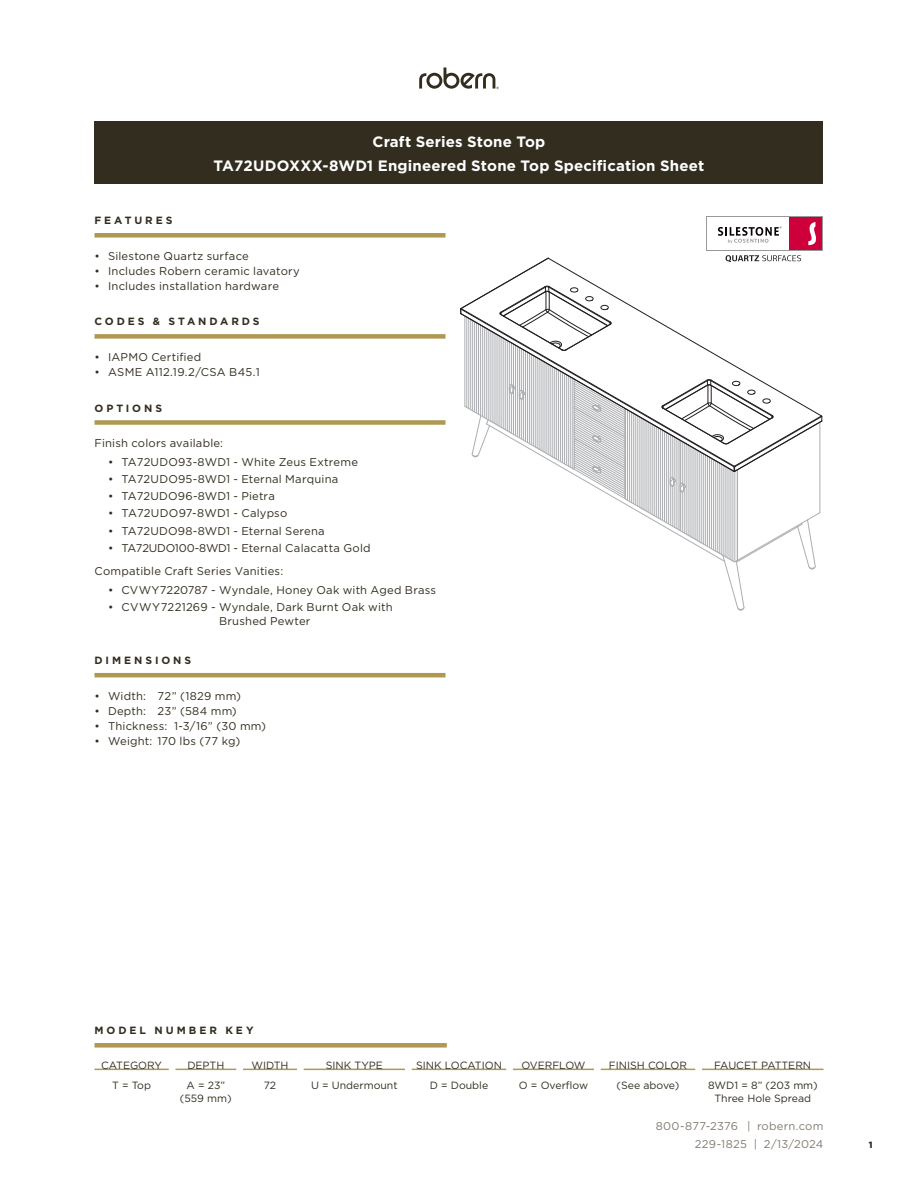
<style>
.page{position:relative;width:918px;height:1188px;background:#fff}
.page>*{position:absolute;margin:0;border:0;box-sizing:border-box;transform-origin:0 0}
.Icon_5_5{font:700 15px "Gotham";letter-spacing:.01em;color:#fff}
.bullets{font:11.25px/13.5px "Gotham";letter-spacing:.02em;color:#322d1f}
.footer_CTA{font:11.25px "Gotham";letter-spacing:.02em;color:#837c71}
.t1{font:10.5px/13.5px "Gotham";color:#322d1f;text-align:center}
.Headline{font:700 10.5px "Gotham";letter-spacing:.28em;color:#322d1f}
.page_number{font:900 9px "Gotham";color:#322d1f}
</style>
<div class="page">
<div style="left:94px;top:122px;width:730px;height:62px;background:#322d1f"></div>
<div style="left:94px;top:1043px;width:353px;height:5px;background:#ae9852"></div>
<hr style="left:94px;top:1069px;width:75px;height:1px;background:#ae9852">
<hr style="left:176px;top:1069px;width:60px;height:1px;background:#ae9852">
<hr style="left:243px;top:1069px;width:54px;height:1px;background:#ae9852">
<hr style="left:304px;top:1069px;width:101px;height:1px;background:#ae9852">
<hr style="left:412px;top:1069px;width:94px;height:1px;background:#ae9852">
<hr style="left:513px;top:1069px;width:81px;height:1px;background:#ae9852">
<hr style="left:601px;top:1069px;width:94px;height:1px;background:#ae9852">
<hr style="left:702px;top:1069px;width:122px;height:1px;background:#ae9852">
<div style="left:94px;top:233px;width:352px;height:5px;background:#ae9852"></div>
<div style="left:94px;top:420px;width:352px;height:5px;background:#ae9852"></div>
<hr style="left:94px;top:673px;width:352px;height:4px;background:#ae9852">
<div style="left:706px;top:217px;width:117px;height:34px;background:#ce003c"></div>
<div style="left:707px;top:218px;width:114px;height:32px;background:#fff"></div>
<div style="left:789px;top:218px;width:32px;height:32px;background:#ce003c"></div>
<svg style="left:808px;top:222px;width:9px;height:23px"></svg>
<svg style="left:718px;top:227px;width:64px;height:16px"></svg>
<svg style="left:460px;top:255px;width:363px;height:355px"></svg>
<svg style="left:419px;top:68px;width:80px;height:21px"></svg>
<div style="left:94px;top:334px;width:352px;height:5px;background:#ae9852"></div>
<p class="Icon_5_5" style="left:373px;top:132px;width:174px">Craft Series Stone Top</p>
<p class="Icon_5_5" style="left:214px;top:156px;width:492px">TA72UDOXXX-8WD1 Engineered Stone Top Specification Sheet</p>
<p class="Headline" style="left:94px;top:214px;width:80px">FEATURES</p>
<p class="bullets" style="left:94px;top:249px;width:156px">• Silestone Quartz surface</p>
<p class="bullets" style="left:94px;top:264px;width:207px">• Includes Robern ceramic lavatory</p>
<p class="bullets" style="left:94px;top:279px;width:186px">• Includes installation hardware</p>
<p class="Headline" style="left:94px;top:315px;width:167px">CODES &amp; STANDARDS</p>
<p class="bullets" style="left:94px;top:350px;width:108px">• IAPMO Certified</p>
<p class="bullets" style="left:94px;top:365px;width:167px">• ASME A112.19.2/CSA B45.1</p>
<p class="Headline" style="left:94px;top:401px;width:69px">OPTIONS</p>
<p class="bullets" style="left:94px;top:436px;width:130px">Finish colors available:</p>
<p class="bullets" style="left:108px;top:455px;width:252px">• TA72UDO93-8WD1 - White Zeus Extreme</p>
<p class="bullets" style="left:108px;top:472px;width:232px">• TA72UDO95-8WD1 - Eternal Marquina</p>
<p class="bullets" style="left:108px;top:489px;width:168px">• TA72UDO96-8WD1 - Pietra</p>
<p class="bullets" style="left:108px;top:506px;width:181px">• TA72UDO97-8WD1 - Calypso</p>
<p class="bullets" style="left:108px;top:524px;width:218px">• TA72UDO98-8WD1 - Eternal Serena</p>
<p class="bullets" style="left:108px;top:541px;width:264px">• TA72UDO100-8WD1 - Eternal Calacatta Gold</p>
<p class="bullets" style="left:94px;top:564px;width:190px">Compatible Craft Series Vanities:</p>
<p class="bullets" style="left:108px;top:583px;width:330px">• CVWY7220787 - Wyndale, Honey Oak with Aged Brass</p>
<p class="bullets" style="left:219px;top:600px;width:175px;text-indent:-111px">• CVWY7221269 - Wyndale, Dark Burnt Oak with<br>Brushed Pewter</p>
<p class="Headline" style="left:94px;top:654px;width:98px">DIMENSIONS</p>
<p class="bullets" style="left:94px;top:689px;width:148px">• Width: 72” (1829 mm)</p>
<p class="bullets" style="left:94px;top:704px;width:144px">• Depth: 23” (584 mm)</p>
<p class="bullets" style="left:94px;top:719px;width:173px">• Thickness: 1-3/16” (30 mm)</p>
<p class="bullets" style="left:94px;top:734px;width:147px">• Weight: 170 lbs (77 kg)</p>
<p class="Headline" style="left:94px;top:1024px;width:161px">MODEL NUMBER KEY</p>
<p class="t1" style="left:101px;top:1058px;width:62px">CATEGORY</p>
<p class="t1" style="left:187px;top:1058px;width:39px">DEPTH</p>
<p class="t1" style="left:251px;top:1058px;width:39px">WIDTH</p>
<p class="t1" style="left:326px;top:1058px;width:59px">SINK TYPE</p>
<p class="t1" style="left:416px;top:1058px;width:87px">SINK LOCATION</p>
<p class="t1" style="left:521px;top:1058px;width:66px">OVERFLOW</p>
<p class="t1" style="left:609px;top:1058px;width:80px">FINISH COLOR</p>
<p class="t1" style="left:714px;top:1058px;width:98px">FAUCET PATTERN</p>
<p class="t1" style="left:112px;top:1078px;width:40px">T = Top</p>
<p class="t1" style="left:180px;top:1078px;width:53px">A = 23” (559 mm)</p>
<p class="t1" style="left:264px;top:1078px;width:14px">72</p>
<p class="t1" style="left:311px;top:1078px;width:88px">U = Undermount</p>
<p class="t1" style="left:430px;top:1078px;width:60px">D = Double</p>
<p class="t1" style="left:519px;top:1078px;width:71px">O = Overflow</p>
<p class="t1" style="left:617px;top:1078px;width:64px">(See above)</p>
<p class="t1" style="left:708px;top:1078px;width:111px">8WD1 = 8” (203 mm)</p>
<p class="t1" style="left:715px;top:1092px;width:98px">Three Hole Spread</p>
<p class="footer_CTA" style="left:656px;top:1119px;width:169px">800-877-2376 | robern.com</p>
<p class="footer_CTA" style="left:695px;top:1136px;width:130px">229-1825 | 2/13/2024</p>
<p class="page_number" style="left:869px;top:1138px;width:5px">1</p>
</div>
